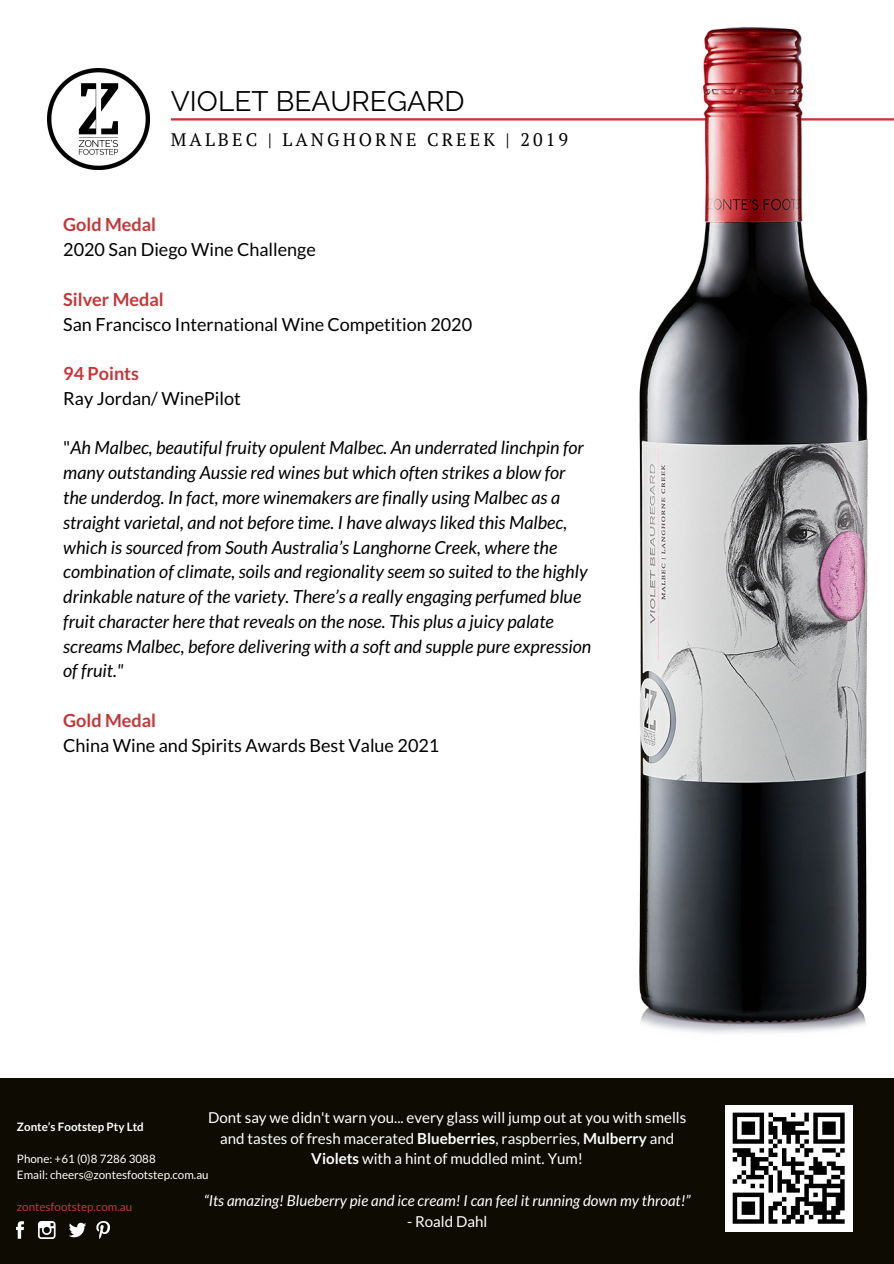
<style>
.page{position:relative;width:894px;height:1264px;background:#fff}
.page>*{position:absolute;margin:0;border:0;box-sizing:border-box;transform-origin:0 0}
.t1{font:28.05px "Raleway";color:#000}
.t2{font:italic 18px/24.8px "Lato";color:#000}
.t3{font:18px "Lato";color:#000}
.t4{font:700 18px "Lato";color:#c53639}
.t5{font:18px "PT Serif";letter-spacing:.17em;color:#000}
.t6{font:15px/20.7px "Lato";color:#fff;text-align:center}
.t7{font:italic 15px "Lato";color:#fff}
.t8{font:11.55px "Lato";color:#fff}
.t9{font:700 11.55px "Lato";color:#fff}
.t10{font:11.55px "Lato";color:#c53639}
.s1{font-style:normal}
.s2{font-weight:700}
</style>
<div class="page">
<div style="left:0;top:1078px;width:893px;height:185px;background:#0d0b02"></div>
<img style="left:17px;top:1221px;width:92px;height:16px">
<svg style="left:171px;top:118px;width:722px;height:2px"></svg>
<img style="left:48px;top:69px;width:101px;height:101px">
<img style="left:620px;top:27px;width:265px;height:1007px">
<img style="left:725px;top:1105px;width:126px;height:126px">
<p class="t1" style="left:171px;top:85px;width:295px">VIOLET BEAUREGARD</p>
<p class="t5" style="left:171px;top:127px;width:398px">MALBEC | LANGHORNE CREEK | 2019</p>
<p class="t4" style="left:63px;top:214px;width:94px">Gold Medal</p>
<p class="t3" style="left:63px;top:238px;width:254px">2020 San Diego Wine Challenge</p>
<p class="t4" style="left:63px;top:288px;width:102px">Silver Medal</p>
<p class="t3" style="left:63px;top:313px;width:410px">San Francisco International Wine Competition 2020</p>
<p class="t4" style="left:63px;top:362px;width:77px">94 Points</p>
<p class="t3" style="left:63px;top:387px;width:179px">Ray Jordan/ WinePilot</p>
<p class="t2" style="left:63px;top:435px;width:529px"><span class="s1">"</span>Ah Malbec, beautiful fruity opulent Malbec. An underrated linchpin for many outstanding Aussie red wines but which often strikes a blow for the underdog. In fact, more winemakers are finally using Malbec as a straight varietal, and not before time. I have always liked this Malbec, which is sourced from South Australia’s Langhorne Creek, where the combination of climate, soils and regionality seem so suited to the highly drinkable nature of the variety. There’s a really engaging perfumed blue fruit character here that reveals on the nose. This plus a juicy palate screams Malbec, before delivering with a soft and supple pure expression of fruit."</p>
<p class="t4" style="left:63px;top:709px;width:94px">Gold Medal</p>
<p class="t3" style="left:63px;top:734px;width:377px">China Wine and Spirits Awards Best Value 2021</p>
<p class="t6" style="left:208px;top:1106px;width:479px">Dont say we didn't warn you... every glass will jump out at you with smells and tastes of fresh macerated <span class="s2">Blueberries</span>, raspberries, <span class="s2">Mulberry</span> and<br><span class="s2">Violets</span> with a hint of muddled mint. Yum!</p>
<p class="t7" style="left:204px;top:1190px;width:488px">“Its amazing! Blueberry pie and ice cream! I can feel it running down my throat!”</p>
<p class="t6" style="left:407px;top:1210px;width:82px">- Roald Dahl</p>
<p class="t9" style="left:17px;top:1119px;width:128px">Zonte’s Footstep Pty Ltd</p>
<p class="t8" style="left:17px;top:1151px;width:140px">Phone: +61 (0)8 7286 3088</p>
<p class="t8" style="left:17px;top:1167px;width:193px">Email: cheers@zontesfootstep.com.au</p>
<p class="t10" style="left:17px;top:1199px;width:117px">zontesfootstep.com.au</p>
</div>
